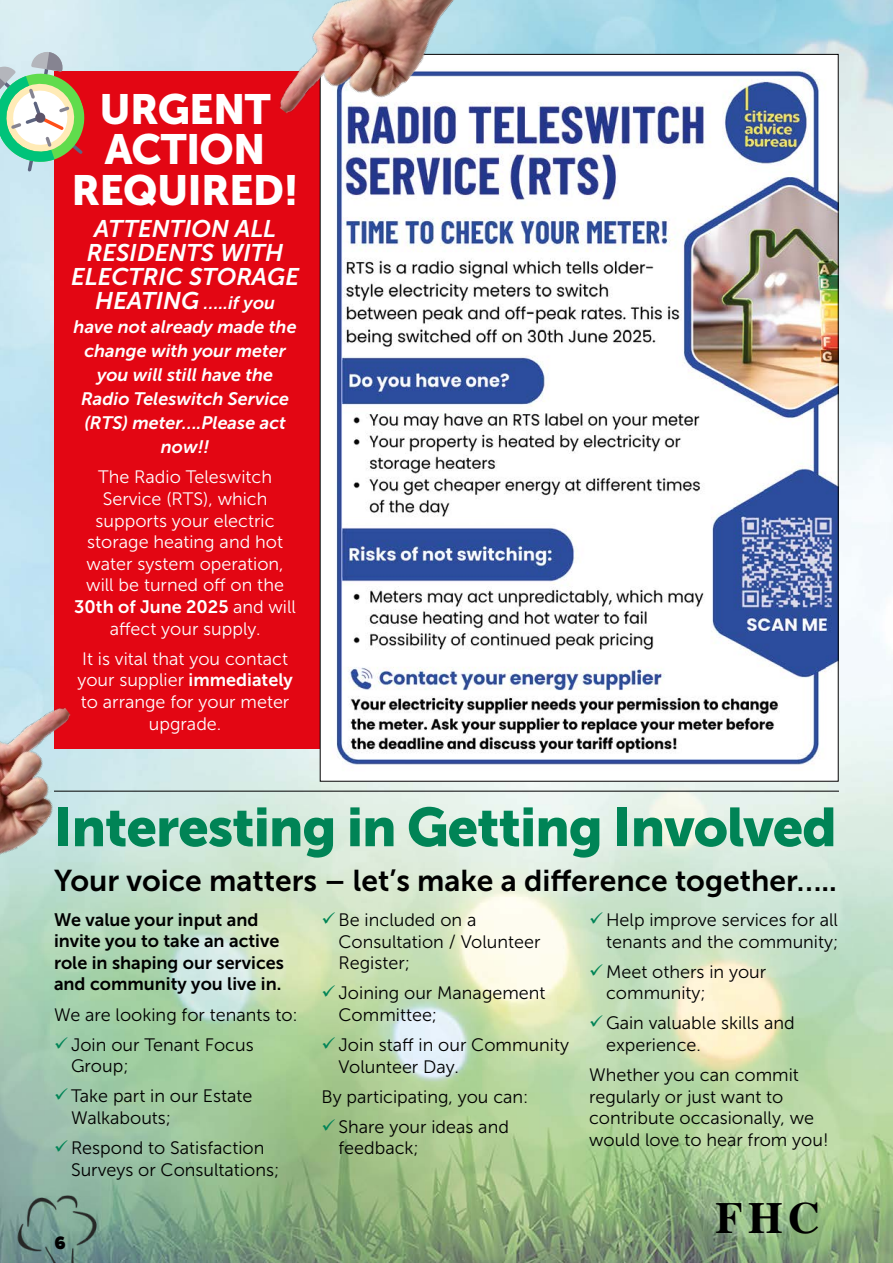
<style>
.page{position:relative;width:893px;height:1263px;background:#fff}
.page>*{position:absolute;margin:0;border:0;box-sizing:border-box;transform-origin:0 0}
.t1{font:54.3px "Museo Sans 900";letter-spacing:-.02em;color:#008456}
.t2{font:700 44.55px "Times";color:#000}
.t3{font:42px/40.5px "Museo Sans 900";letter-spacing:-.02em;color:#fff;text-align:center}
.t4{font:30px "Museo Sans 700";color:#000}
.t5{font:italic 24px/24px "Museo Sans 700";color:#fff;text-align:center}
.t6{font:18px/21.6px "Museo Sans 300";color:#000}
.t7{font:18px/21.6px "Museo Sans 300";color:#fff;text-align:center}
.t8{font:italic 18px/24px "Museo Sans 700";color:#fff;text-align:center}
.t9{font:18px/21.6px "Museo Sans 700";color:#000}
.t10{font:18px "Museo Sans 700";color:#fff}
.t11{font:800 18px "Fat Frank";color:#000}
.s1{font-size:24px}
.s2{font-family:"Museo Sans 300"}
.s3{font-family:"Museo Sans 700"}
.s4{color:#008456}
</style>
<div class="page">
<img style="left:0;top:0;width:893px;height:1263px">
<div style="left:54px;top:71px;width:785px;height:677px;background:#e30613"></div>
<img style="left:322px;top:57px;width:515px;height:723px">
<hr style="left:54px;top:791px;width:785px;height:1px;background:#000">
<img style="left:263px;top:0;width:207px;height:159px">
<img style="left:0;top:691px;width:115px;height:171px">
<svg style="left:0;top:51px;width:90px;height:121px"></svg>
<h3 class="t3" style="left:72px;top:89px;width:229px">URGENT<br>ACTION<br>REQUIRED!</h3>
<h3 class="t5" style="left:71px;top:217px;width:229px">ATTENTION ALL<br>RESIDENTS WITH<br>ELECTRIC STORAGE</h3>
<p class="t8" style="left:74px;top:291px;width:224px"><span class="s1">HEATING</span> …..if you have not already made the change with your meter you will still have the<br>Radio Teleswitch Service (RTS) meter….Please act now!!</p>
<p class="t7" style="left:86px;top:466px;width:199px">The Radio Teleswitch<br>Service (RTS), which supports your electric storage heating and hot water system operation, will be turned off on the</p>
<p class="t10" style="left:74px;top:597px;width:223px">30th of June 2025 <span class="s2">and will</span></p>
<p class="t7" style="left:82px;top:613px;width:207px;line-height:30.2px">affect your supply.<br>It is vital that you contact</p>
<p class="t7" style="left:77px;top:669px;width:217px">your supplier <span class="s3">immediately </span>to arrange for your meter upgrade.</p>
<h1 class="t1" style="left:54px;top:796px;width:784px">Interesting in Getting Involved</h1>
<h3 class="t4" style="left:54px;top:864px;width:784px">Your voice matters – let’s make a difference together…..</h3>
<p class="t9" style="left:54px;top:909px;width:232px">We value your input and invite you to take an active role in shaping our services and community you live in.</p>
<p class="t6" style="left:54px;top:1004px;width:245px">We are looking for tenants to:</p>
<p class="t6" style="left:71px;top:1034px;width:184px;text-indent:-17px"><span class="s4">✓</span> Join our Tenant Focus<br>Group;</p>
<p class="t6" style="left:71px;top:1085px;width:183px;text-indent:-17px"><span class="s4">✓</span> Take part in our Estate<br>Walkabouts;</p>
<p class="t6" style="left:71px;top:1137px;width:210px;text-indent:-17px"><span class="s4">✓</span> Respond to Satisfaction<br>Surveys or Consultations;</p>
<p class="t6" style="left:589px;top:909px;width:251px;text-align:right"><span class="s4">✓</span> Help improve services for all tenants and the community;</p>
<p class="t6" style="left:606px;top:961px;width:162px;text-indent:-17px"><span class="s4">✓</span> Meet others in your community;</p>
<p class="t6" style="left:606px;top:1012px;width:190px;text-indent:-17px"><span class="s4">✓</span> Gain valuable skills and experience.</p>
<p class="t6" style="left:589px;top:1064px;width:241px">Whether you can commit regularly or just want to contribute occasionally, we would love to hear from you!</p>
<p class="t6" style="left:339px;top:909px;width:203px;text-indent:-17px"><span class="s4">✓</span> Be included on a<br>Consultation / Volunteer<br>Register;</p>
<p class="t6" style="left:339px;top:982px;width:209px;text-indent:-17px"><span class="s4">✓</span> Joining our Management<br>Committee;</p>
<p class="t6" style="left:339px;top:1034px;width:232px;text-indent:-17px"><span class="s4">✓</span> Join staff in our Community<br>Volunteer Day.</p>
<p class="t6" style="left:322px;top:1086px;width:209px">By participating, you can:</p>
<p class="t6" style="left:339px;top:1116px;width:172px;text-indent:-17px"><span class="s4">✓</span> Share your ideas and feedback;</p>
<p class="t11" style="left:55px;top:1233px;width:12px">6</p>
<h2 class="t2" style="left:716px;top:1188px;width:106px">FHC</h2>
</div>
